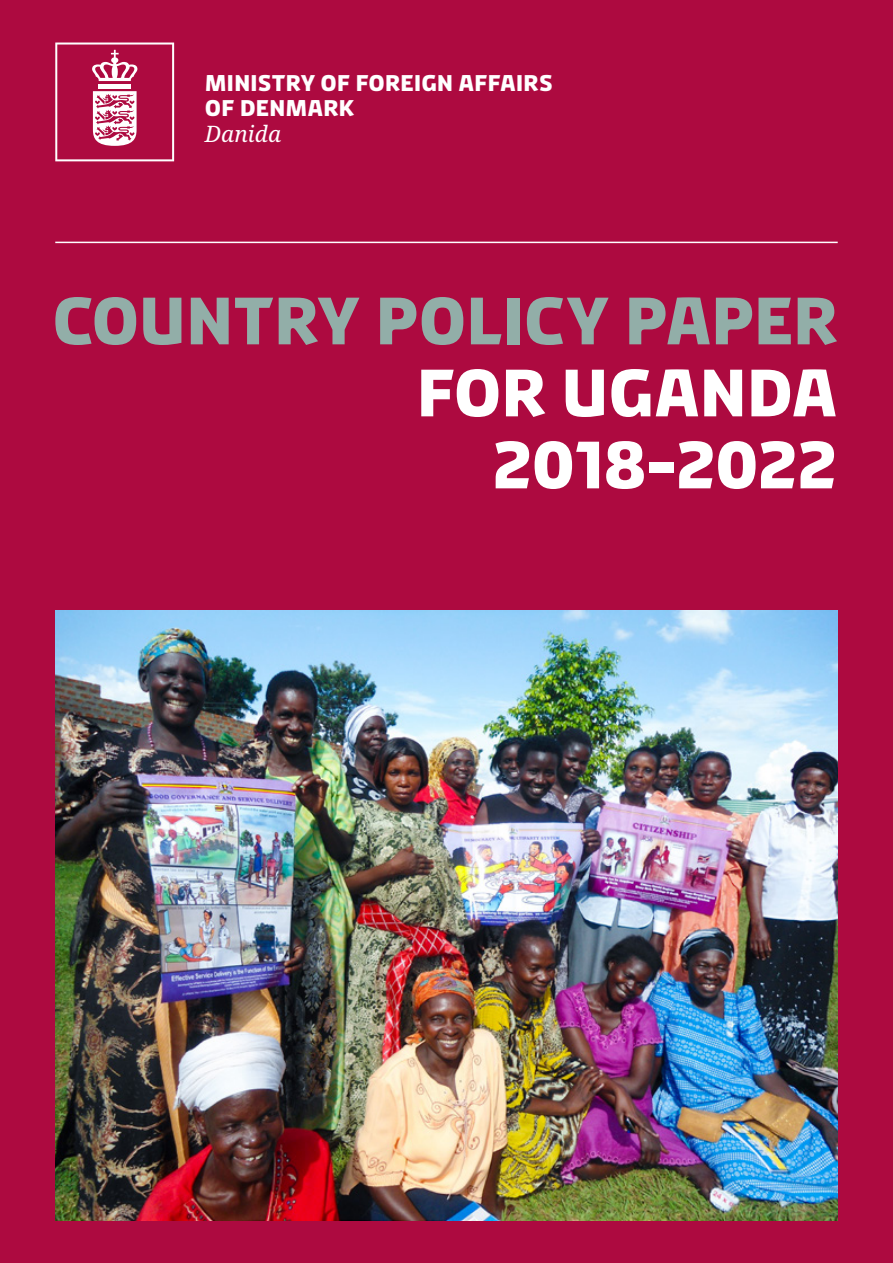
<style>
.page{position:relative;width:893px;height:1263px;background:#ad0a40}
.page>*{position:absolute;margin:0;border:0;box-sizing:border-box;transform-origin:0 0}
.t1{font:700 66px/72px "Diplomacy";letter-spacing:-.015em;color:#92aea8;text-align:right}
.t2{font:700 66px "Diplomacy";letter-spacing:-.015em;color:#fff}
.t3{font:700 22.5px/25.5px "Diplomacy";letter-spacing:-.005em;color:#fff}
.t4{font:italic 22.5px "Noto Serif";letter-spacing:.005em;color:#fff}
.s1{color:#fff}
</style>
<div class="page">
<hr style="left:55px;top:242px;width:783px;height:1px;background:#fff">
<img style="left:55px;top:611px;width:783px;height:609px">
<svg style="left:55px;top:43px;width:119px;height:118px"></svg>
<p class="t3" style="left:205px;top:69px;width:350px">MINISTRY OF FOREIGN AFFAIRS<br>OF DENMARK</p>
<p class="t4" style="left:205px;top:118px;width:78px">Danida</p>
<p class="t1" style="left:52px;top:284px;width:787px">COUNTRY POLICY PAPER<br><span class="s1">FOR UGANDA</span></p>
<p class="t2" style="left:492px;top:422px;width:347px">2018-2022</p>
</div>
